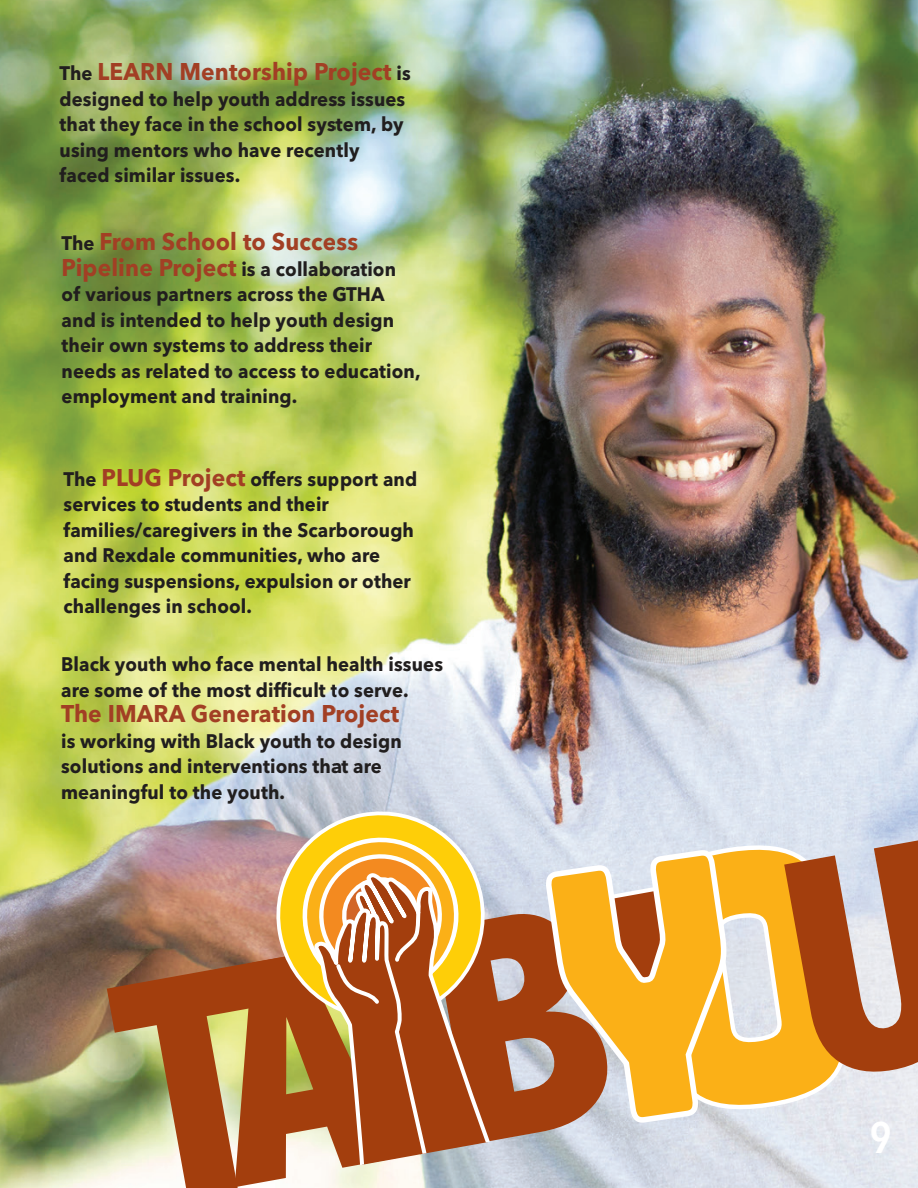
<style>
.page{position:relative;width:918px;height:1188px;background:#fff}
.page>*{position:absolute;margin:0;border:0;box-sizing:border-box;transform-origin:0 0}
.t1{font:600 condensed 43.65px "Avenir Next LT Pro";color:#fff}
.t2{font:700 24px "Avenir Next LT Pro";letter-spacing:.005em;color:#a23f24;scale:.95 1}
.t3{font:700 19.5px/25.5px "Avenir Next LT Pro";letter-spacing:.005em;color:#211e1e;scale:.95 1}
.s1{font-size:19.5px;color:#211e1e}
.s2{font-size:24px;color:#a23f24}
</style>
<div class="page">
<img style="left:0;top:0;width:918px;height:1188px">
<svg style="left:107px;top:952px;width:210px;height:236px;background:#ae7e50"></svg>
<svg style="left:266px;top:801px;width:225px;height:28px;background:#d1cfbb"></svg>
<svg style="left:696px;top:835px;width:158px;height:280px;background:#efcd88"></svg>
<svg style="left:696px;top:846px;width:35px;height:280px;background:#f7c155"></svg>
<svg style="left:784px;top:839px;width:134px;height:235px;background:#c17e4f"></svg>
<svg style="left:235px;top:829px;width:461px;height:358px;background:#cb925b"></svg>
<p class="t2" style="left:60px;top:57px;width:371px"><span class="s1">The</span> LEARN Mentorship Project <span class="s1">is</span></p>
<p class="t3" style="left:60px;top:86px;width:365px">designed to help youth address issues that they face in the school system, by using mentors who have recently faced similar issues.</p>
<p class="t2" style="left:62px;top:227px;width:314px"><span class="s1">The</span> From School to Success</p>
<p class="t3" style="left:62px;top:256px;width:379px"><span class="s2">Pipeline Project</span> is a collaboration<br>of various partners across the GTHA and is intended to help youth design their own systems to address their needs as related to access to education, employment and training.</p>
<p class="t3" style="left:64px;top:466px;width:374px">The <span class="s2">PLUG Project</span> offers support and services to students and their families/caregivers in the Scarborough and Rexdale communities, who are facing suspensions, expulsion or other challenges in school.</p>
<p class="t3" style="left:61px;top:652px;width:404px">Black youth who face mental health issues are some of the most difficult to serve.</p>
<p class="t2" style="left:61px;top:699px;width:357px">The IMARA Generation Project</p>
<p class="t3" style="left:61px;top:728px;width:360px">is working with Black youth to design solutions and interventions that are meaningful to the youth.</p>
<h1 class="t1" style="left:870px;top:1111px;width:23px">9</h1>
</div>
